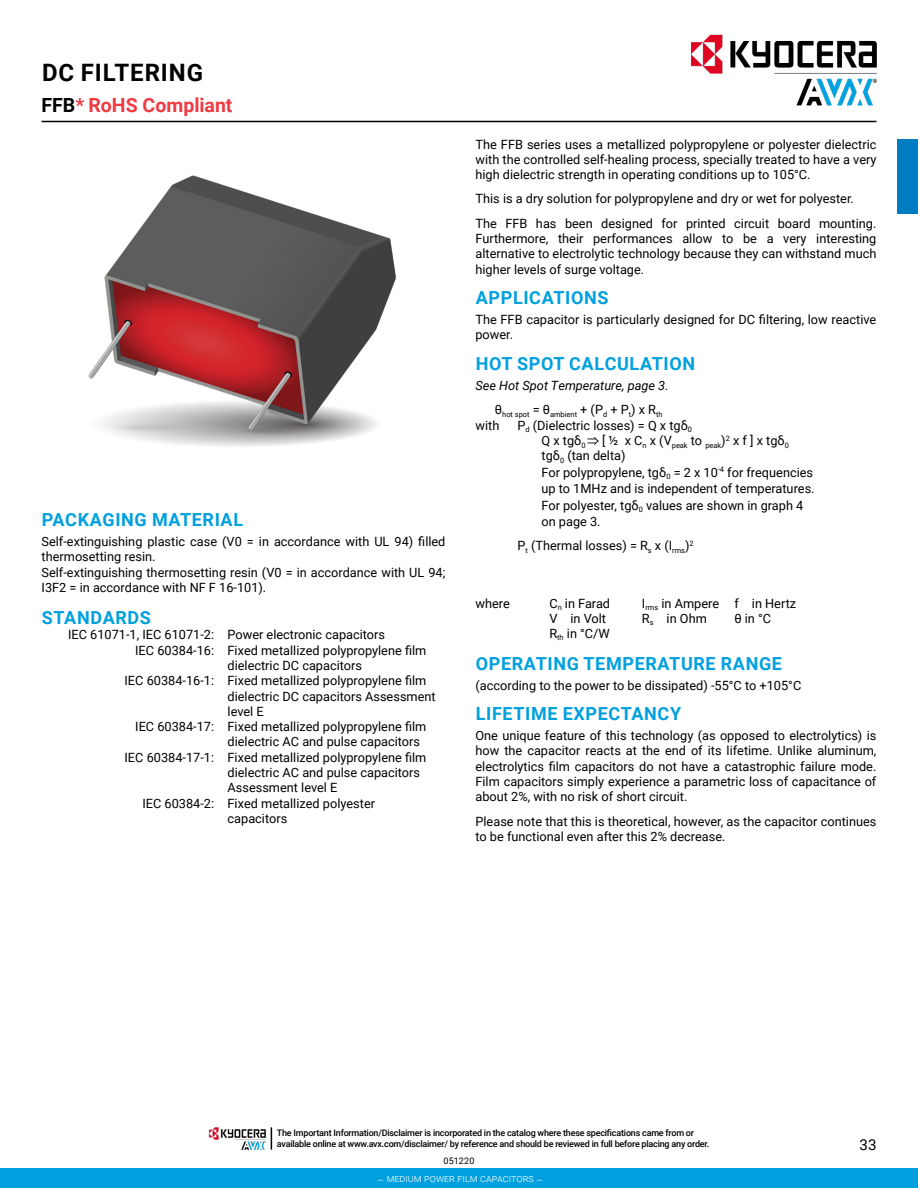
<style>
.page{position:relative;width:918px;height:1188px;background:#fff}
.page>*{position:absolute;margin:0;border:0;box-sizing:border-box;transform-origin:0 0}
.t1{font:700 24px "Roboto";letter-spacing:.035em;color:#000}
.t2{font:700 19.5px "Roboto";color:#ef3a41}
.t3{font:700 18px "Roboto";letter-spacing:.035em;color:#00a0df}
.t4{font:15px "Roboto";color:#000}
.t5{font:12.75px/15.3px "Roboto";color:#000}
.t6{font:italic 12.75px "Roboto";color:#000}
.t7{font:300 10.5px "Roboto";color:#fff}
.t8{font:500 9px/10.8px "Roboto";letter-spacing:-.025em;color:#000}
.t9{font:9px "Roboto";letter-spacing:.02em;color:#000}
.t10{font:7.5px "Roboto";color:#000}
.s1{color:#000}
</style>
<div class="page">
<hr style="left:42px;top:121px;width:834px;height:1px;background:#000">
<div style="left:897px;top:139px;width:21px;height:75px;background:#007cc2"></div>
<img style="left:88px;top:175px;width:308px;height:272px">
<svg style="left:587px;top:437px;width:12px;height:8px"></svg>
<img style="left:669px;top:34px;width:208px;height:87px">
<div style="left:0;top:1169px;width:918px;height:19px;background:#00a0df"></div>
<img style="left:209px;top:1127px;width:57px;height:23px">
<svg style="left:271px;top:1127px;width:1px;height:23px"></svg>
<h1 class="t1" style="left:42px;top:56px;width:163px">DC FILTERING</h1>
<h2 class="t2" style="left:42px;top:92px;width:193px"><span class="s1">FFB</span>* RoHS Compliant</h2>
<h3 class="t3" style="left:42px;top:507px;width:203px">PACKAGING MATERIAL</h3>
<p class="t5" style="left:42px;top:533px;width:405px">Self-extinguishing plastic case (V0 = in accordance with UL 94) filled thermosetting resin.<br>Self-extinguishing thermosetting resin (V0 = in accordance with UL 94; I3F2 = in accordance with NF F 16-101).</p>
<h3 class="t3" style="left:42px;top:605px;width:111px">STANDARDS</h3>
<p class="t5" style="left:68px;top:627px;width:319px">IEC 61071-1, IEC 61071-2: Power electronic capacitors</p>
<p class="t5" style="left:135px;top:642px;width:293px">IEC 60384-16: Fixed metallized polypropylene film</p>
<p class="t5" style="left:228px;top:657px;width:136px">dielectric DC capacitors</p>
<p class="t5" style="left:125px;top:673px;width:303px">IEC 60384-16-1: Fixed metallized polypropylene film</p>
<p class="t5" style="left:228px;top:688px;width:210px">dielectric DC capacitors Assessment</p>
<p class="t5" style="left:228px;top:703px;width:38px">level E</p>
<p class="t5" style="left:135px;top:719px;width:293px">IEC 60384-17: Fixed metallized polypropylene film</p>
<p class="t5" style="left:228px;top:734px;width:194px">dielectric AC and pulse capacitors</p>
<p class="t5" style="left:125px;top:749px;width:303px">IEC 60384-17-1: Fixed metallized polypropylene film</p>
<p class="t5" style="left:228px;top:764px;width:194px">dielectric AC and pulse capacitors</p>
<p class="t5" style="left:228px;top:780px;width:111px">Assessment level E</p>
<p class="t5" style="left:142px;top:795px;width:234px">IEC 60384-2: Fixed metallized polyester</p>
<p class="t5" style="left:228px;top:810px;width:61px">capacitors</p>
<p class="t5" style="left:476px;top:136px;width:402px;text-align:justify">The FFB series uses a metallized polypropylene or polyester dielectric with the controlled self-healing process, specially treated to have a very high dielectric strength in operating conditions up to 105°C.</p>
<p class="t5" style="left:476px;top:186px;width:402px;line-height:24.3px">This is a dry solution for polypropylene and dry or wet for polyester.<br>The FFB has been designed for printed circuit board mounting.</p>
<p class="t5" style="left:476px;top:230px;width:402px;text-align:justify">Furthermore, their performances allow to be a very interesting alternative to electrolytic technology because they can withstand much higher levels of surge voltage.</p>
<h3 class="t3" style="left:476px;top:285px;width:134px">APPLICATIONS</h3>
<p class="t5" style="left:476px;top:312px;width:402px">The FFB capacitor is particularly designed for DC filtering, low reactive power.</p>
<h3 class="t3" style="left:476px;top:351px;width:221px">HOT SPOT CALCULATION</h3>
<p class="t6" style="left:476px;top:376px;width:195px">See Hot Spot Temperature, page 3.</p>
<p class="t10" style="left:495px;top:409px;width:169px"><sup>θ</sup>hot spot <sup>=</sup> <sup>θ</sup>ambient <sup>+</sup> <sup>(P</sup>d <sup>+</sup> <sup>P</sup>t<sup>)</sup> <sup>x</sup> <sup>R</sup>th</p>
<p class="t5" style="left:476px;top:417px;width:25px">with</p>
<p class="t5" style="left:542px;top:417px;width:152px;text-indent:-24px">P<sub>d</sub> (Dielectric losses) = Q x tgδ<sub>0<br></sub>Q x tgδ<sub>0</sub></p>
<p class="t5" style="left:542px;top:432px;width:249px;text-indent:61px">[ ½ x C<sub>n</sub> x (V<sub>peak</sub> to <sub>peak</sub>)<sup>2</sup> x f ] x tgδ<sub>0 </sub>tgδ<sub>0</sub> (tan delta)</p>
<p class="t5" style="left:541px;top:463px;width:275px;line-height:16.5px">For polypropylene, tgδ<sub>0</sub> = 2 x 10<sup>-4</sup> for frequencies up to 1MHz and is independent of temperatures.<br>For polyester, tgδ<sub>0</sub> values are shown in graph 4 on page 3.</p>
<p class="t5" style="left:518px;top:538px;width:178px">P<sub>t</sub> (Thermal losses) = R<sub>s</sub> x (I<sub>rms</sub>)<sup>2</sup></p>
<p class="t5" style="left:476px;top:595px;width:36px">where</p>
<p class="t5" style="left:549px;top:595px;width:62px">C<sub>n</sub> in Farad<br>V in Volt<br>R<sub>th</sub> in °C/W</p>
<p class="t5" style="left:642px;top:595px;width:79px">I<sub>rms</sub> in Ampere<br>R<sub>s</sub> in Ohm</p>
<p class="t5" style="left:734px;top:595px;width:63px">f in Hertz θ in °C</p>
<h3 class="t3" style="left:476px;top:651px;width:308px">OPERATING TEMPERATURE RANGE</h3>
<p class="t5" style="left:476px;top:677px;width:327px">(according to the power to be dissipated) -55°C to +105°C</p>
<h3 class="t3" style="left:476px;top:701px;width:207px">LIFETIME EXPECTANCY</h3>
<p class="t5" style="left:476px;top:728px;width:402px;text-align:justify">One unique feature of this technology (as opposed to electrolytics) is how the capacitor reacts at the end of its lifetime. Unlike aluminum, electrolytics film capacitors do not have a catastrophic failure mode.<br>Film capacitors simply experience a parametric loss of capacitance of about 2%, with no risk of short circuit.</p>
<p class="t5" style="left:476px;top:813px;width:402px">Please note that this is theoretical, however, as the capacitor continues to be functional even after this 2% decrease.</p>
<p class="t8" style="left:277px;top:1127px;width:434px">The Important Information/Disclaimer is incorporated in the catalog where these specifications came from or available online at www.avx.com/disclaimer/ by reference and should be reviewed in full before placing any order.</p>
<p class="t9" style="left:444px;top:1155px;width:32px">051220</p>
<p class="t7" style="left:377px;top:1171px;width:167px">– medium power film capacitors –</p>
<p class="t4" style="left:860px;top:1134px;width:18px">33</p>
</div>
